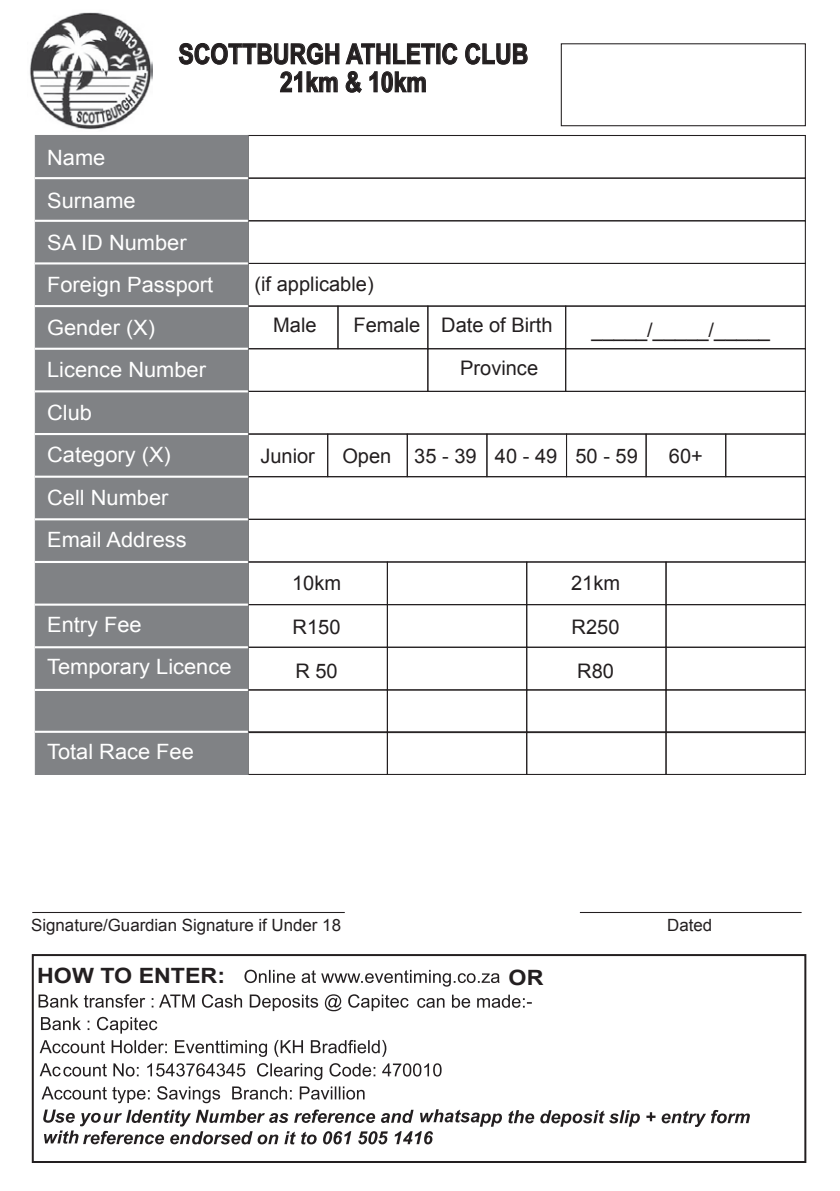
<style>
.page{position:relative;width:840px;height:1191px;background:#fff}
.page>*{position:absolute;margin:0;border:0;box-sizing:border-box;transform-origin:0 0}
.t1{font:700 28px/28px "Arial Narrow";color:#231f20;text-align:center}
.t2{font:21px/42.4px "Arial";color:#fff}
.t3{font:700 21px "Arial";color:#231f20;scale:1.1 1}
.t4{font:20px "Arial";color:#231f20}
.t5{font:16.8px "Arial";color:#231f20}
</style>
<div class="page">
<div style="left:560px;top:43px;width:245px;height:83px;border:1px solid #231f20"></div>
<hr style="left:32px;top:912px;width:312px;height:1px;background:#231f20">
<div style="left:247px;top:561px;width:140px;height:44px;border:1px solid #231f20"></div>
<div style="left:247px;top:476px;width:558px;height:44px;border:1px solid #231f20"></div>
<div style="left:247px;top:433px;width:81px;height:44px;border:1px solid #231f20"></div>
<div style="left:327px;top:433px;width:80px;height:44px;border:1px solid #231f20"></div>
<div style="left:406px;top:433px;width:81px;height:44px;border:1px solid #231f20"></div>
<div style="left:486px;top:433px;width:80px;height:44px;border:1px solid #231f20"></div>
<div style="left:565px;top:433px;width:81px;height:44px;border:1px solid #231f20"></div>
<div style="left:645px;top:433px;width:80px;height:44px;border:1px solid #231f20"></div>
<div style="left:724px;top:433px;width:81px;height:44px;border:1px solid #231f20"></div>
<div style="left:247px;top:391px;width:558px;height:43px;border:1px solid #231f20"></div>
<div style="left:247px;top:348px;width:181px;height:44px;border:1px solid #231f20"></div>
<div style="left:247px;top:305px;width:91px;height:44px;border:1px solid #231f20"></div>
<div style="left:247px;top:220px;width:558px;height:44px;border:1px solid #231f20"></div>
<div style="left:247px;top:178px;width:558px;height:43px;border:1px solid #231f20"></div>
<div style="left:247px;top:135px;width:558px;height:44px;border:1px solid #231f20"></div>
<div style="left:337px;top:305px;width:91px;height:44px;border:1px solid #231f20"></div>
<div style="left:427px;top:305px;width:139px;height:44px;border:1px solid #231f20"></div>
<div style="left:565px;top:305px;width:240px;height:44px;border:1px solid #231f20"></div>
<div style="left:427px;top:348px;width:139px;height:44px;border:1px solid #231f20"></div>
<div style="left:565px;top:348px;width:240px;height:44px;border:1px solid #231f20"></div>
<div style="left:247px;top:647px;width:140px;height:43px;border:1px solid #231f20"></div>
<hr style="left:579px;top:912px;width:222px;height:1px;background:#231f20">
<div style="left:35px;top:689px;width:213px;height:44px;background:#808285"></div>
<div style="left:35px;top:604px;width:213px;height:44px;background:#808285;border:1px solid #808285"></div>
<div style="left:35px;top:561px;width:213px;height:44px;background:#808285"></div>
<div style="left:35px;top:519px;width:213px;height:43px;background:#808285;border:1px solid #808285"></div>
<div style="left:35px;top:476px;width:213px;height:44px;background:#808285"></div>
<div style="left:35px;top:433px;width:213px;height:44px;background:#808285"></div>
<div style="left:35px;top:391px;width:213px;height:43px;background:#808285;border:1px solid #808285"></div>
<div style="left:35px;top:348px;width:213px;height:44px;background:#808285"></div>
<div style="left:35px;top:305px;width:213px;height:44px;background:#808285;border:1px solid #808285"></div>
<div style="left:35px;top:263px;width:213px;height:44px;background:#808285;border:1px solid #808285"></div>
<div style="left:35px;top:220px;width:213px;height:44px;background:#808285"></div>
<div style="left:35px;top:178px;width:213px;height:43px;background:#808285;border:1px solid #808285"></div>
<div style="left:35px;top:135px;width:213px;height:44px;background:#808285"></div>
<div style="left:35px;top:647px;width:213px;height:43px;background:#808285;border:1px solid #808285"></div>
<hr style="left:35px;top:177px;width:213px;height:2px;background:#fff">
<hr style="left:35px;top:220px;width:213px;height:2px;background:#fff">
<hr style="left:35px;top:262px;width:213px;height:2px;background:#fff">
<hr style="left:35px;top:305px;width:213px;height:2px;background:#fff">
<hr style="left:35px;top:348px;width:213px;height:2px;background:#fff">
<hr style="left:35px;top:390px;width:213px;height:2px;background:#fff">
<hr style="left:35px;top:433px;width:213px;height:2px;background:#fff">
<hr style="left:35px;top:475px;width:213px;height:3px;background:#fff">
<hr style="left:35px;top:518px;width:213px;height:2px;background:#fff">
<hr style="left:35px;top:561px;width:213px;height:2px;background:#fff">
<hr style="left:35px;top:603px;width:213px;height:2px;background:#fff">
<hr style="left:35px;top:646px;width:213px;height:2px;background:#fff">
<hr style="left:35px;top:689px;width:213px;height:2px;background:#fff">
<div style="left:247px;top:731px;width:140px;height:44px;border:1px solid #231f20"></div>
<div style="left:386px;top:689px;width:141px;height:44px;border:1px solid #231f20"></div>
<div style="left:386px;top:561px;width:141px;height:44px;border:1px solid #231f20"></div>
<div style="left:386px;top:647px;width:141px;height:43px;border:1px solid #231f20"></div>
<div style="left:386px;top:731px;width:141px;height:44px;border:1px solid #231f20"></div>
<div style="left:526px;top:689px;width:140px;height:44px;border:1px solid #231f20"></div>
<div style="left:526px;top:561px;width:140px;height:44px;border:1px solid #231f20"></div>
<div style="left:526px;top:647px;width:140px;height:43px;border:1px solid #231f20"></div>
<div style="left:526px;top:731px;width:140px;height:44px;border:1px solid #231f20"></div>
<div style="left:665px;top:689px;width:140px;height:44px;border:1px solid #231f20"></div>
<div style="left:665px;top:604px;width:140px;height:44px;border:1px solid #231f20"></div>
<div style="left:665px;top:561px;width:140px;height:44px;border:1px solid #231f20"></div>
<div style="left:665px;top:647px;width:140px;height:43px;border:1px solid #231f20"></div>
<div style="left:665px;top:731px;width:140px;height:44px;border:1px solid #231f20"></div>
<div style="left:35px;top:731px;width:213px;height:44px;background:#808285"></div>
<hr style="left:35px;top:730px;width:213px;height:3px;background:#fff">
<svg style="left:244px;top:969px;width:255px;height:17px"></svg>
<svg style="left:39px;top:994px;width:710px;height:150px"></svg>
<div style="left:32px;top:954px;width:773px;height:209px;border:2px solid #231f20"></div>
<img style="left:30px;top:12px;width:122px;height:118px">
<svg style="left:179px;top:43px;width:160px;height:22px"></svg>
<svg style="left:345px;top:43px;width:90px;height:21px"></svg>
<div style="left:436px;top:44px;width:4px;height:20px;border:1px solid #231f20"></div>
<svg style="left:442px;top:43px;width:15px;height:22px"></svg>
<svg style="left:465px;top:43px;width:62px;height:22px"></svg>
<svg style="left:280px;top:71px;width:57px;height:21px"></svg>
<svg style="left:345px;top:71px;width:17px;height:22px"></svg>
<svg style="left:369px;top:71px;width:56px;height:22px"></svg>
<h1 class="t1" style="left:178px;top:39px;width:351px">SCOTTBURGH ATHLETIC CLUB<br>21km &amp; 10km</h1>
<p class="t2" style="left:47px;top:137px;width:167px">Name<br>Surname<br>SA ID Number<br>Foreign Passport<br>Gender (X)<br>Licence Number<br>Club<br>Category (X)<br>Cell Number<br>Email Address</p>
<p class="t2" style="left:47px;top:603px;width:186px">Entry Fee<br>Temporary Licence</p>
<p class="t4" style="left:254px;top:271px;width:121px">(if applicable)</p>
<p class="t4" style="left:273px;top:312px;width:45px">Male</p>
<p class="t4" style="left:353px;top:312px;width:201px">Female Date of Birth</p>
<p class="t4" style="left:591px;top:316px;width:180px">_____/_____/_____</p>
<p class="t4" style="left:460px;top:355px;width:79px">Province</p>
<p class="t4" style="left:260px;top:443px;width:56px">Junior</p>
<p class="t4" style="left:342px;top:443px;width:297px">Open 35 - 39 40 - 49 50 - 59</p>
<p class="t4" style="left:668px;top:443px;width:35px">60+</p>
<p class="t4" style="left:292px;top:570px;width:50px">10km</p>
<p class="t4" style="left:292px;top:614px;width:49px">R150</p>
<p class="t4" style="left:295px;top:658px;width:44px">R 50</p>
<p class="t4" style="left:570px;top:570px;width:50px">21km</p>
<p class="t4" style="left:571px;top:614px;width:49px">R250</p>
<p class="t4" style="left:577px;top:658px;width:38px">R80</p>
<p class="t2" style="left:47px;top:730px;width:148px">Total Race Fee</p>
<p class="t5" style="left:31px;top:914px;width:311px">Signature/Guardian Signature if Under 18</p>
<p class="t3" style="left:37px;top:961px;width:172px">HOW TO ENTER:</p>
<p class="t3" style="left:508px;top:964px;width:33px">OR</p>
<p class="t5" style="left:666px;top:914px;width:47px">Dated</p>
</div>
